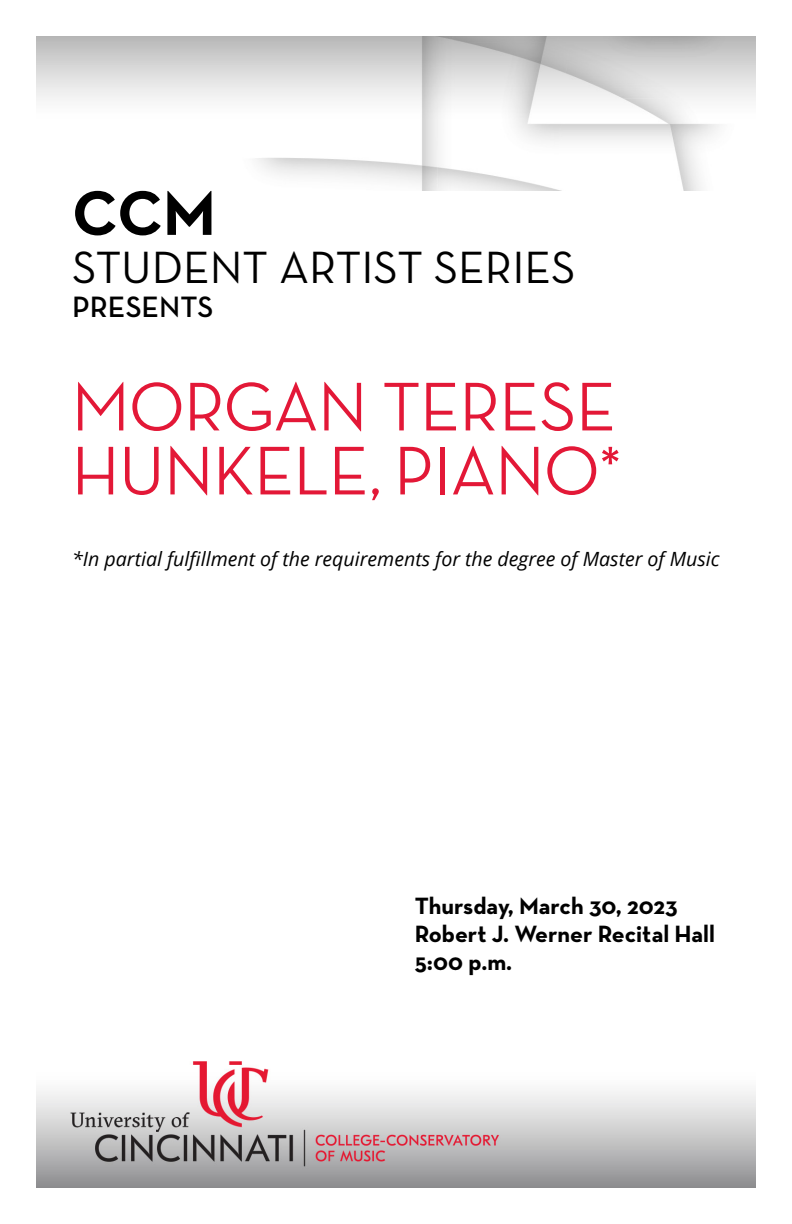
<style>
.page{position:relative;width:792px;height:1224px;background:#fff}
.page>*{position:absolute;margin:0;border:0;box-sizing:border-box;transform-origin:0 0}
.Concert_Title{font:500 70px/64px "Neutra Disp";color:#e31837}
.Page_Intro{font:700 64px "Neutra Text";color:#000}
.Page_Intro-2{font:46px "Neutra Text";color:#000}
.Page_Intro-3{font:600 30px "Neutra Text";color:#000}
.Date_Venue_Time{font:700 24px "Neutra Text";color:#000}
.In_partial_fulfillm{font:italic 19.6px "Open Sans";color:#000}
</style>
<div class="page">
<img style="left:36px;top:36px;width:720px;height:154px">
<img style="left:36px;top:1061px;width:720px;height:126px">
<h1 class="Page_Intro" style="left:72px;top:173px;width:145px">CCM</h1>
<h1 class="Page_Intro-2" style="left:72px;top:239px;width:505px">STUDENT ARTIST SERIES</h1>
<h1 class="Page_Intro-3" style="left:72px;top:288px;width:143px">PRESENTS</h1>
<h1 class="Concert_Title" style="left:72px;top:375px;width:552px">MORGAN TERESE<br>HUNKELE, PIANO*</h1>
<h2 class="In_partial_fulfillm" style="left:72px;top:546px;width:649px">*In partial fulfillment of the requirements for the degree of Master of Music</h2>
<h3 class="Date_Venue_Time" style="left:415px;top:891px;width:265px">Thursday, March 30, 2023</h3>
<h3 class="Date_Venue_Time" style="left:415px;top:919px;width:302px">Robert J. Werner Recital Hall</h3>
<h3 class="Date_Venue_Time" style="left:415px;top:947px;width:99px">5:00 p.m.</h3>
</div>
